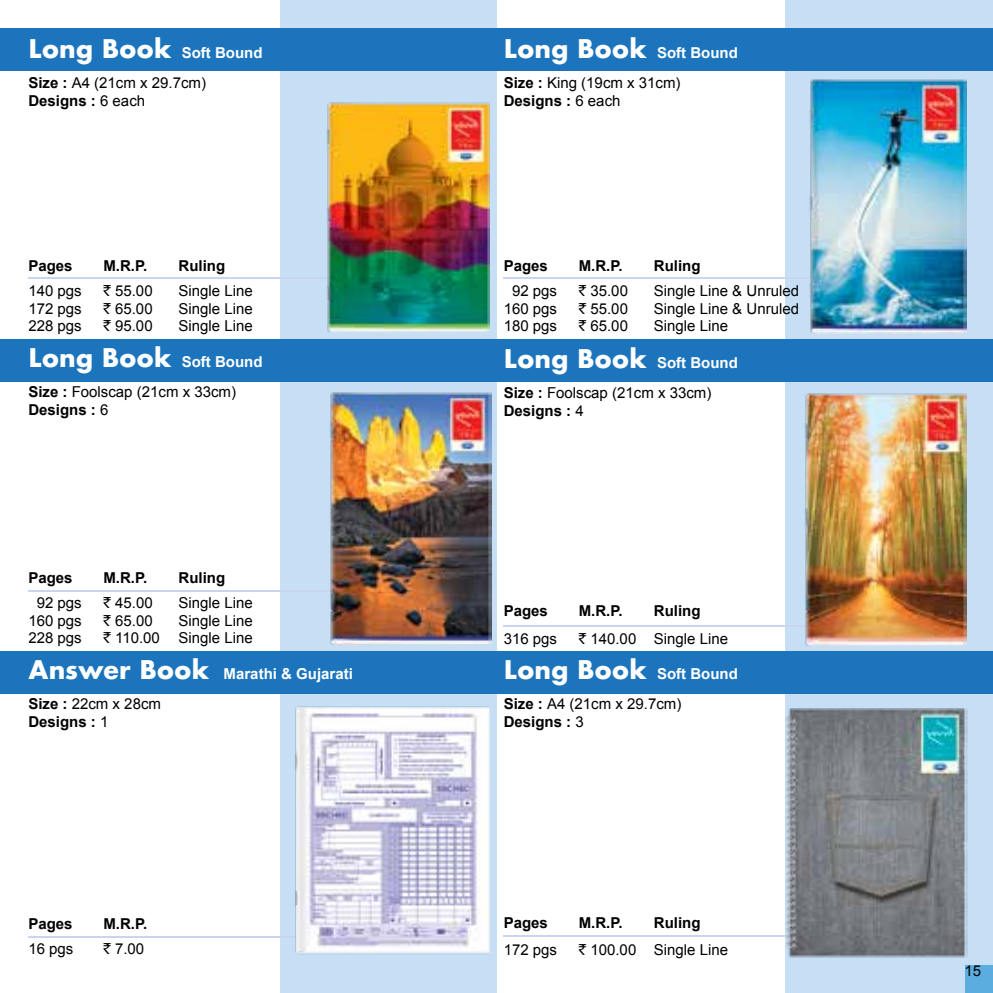
<style>
.page{position:relative;width:993px;height:993px;background:#fff}
.page>*{position:absolute;margin:0;border:0;box-sizing:border-box;transform-origin:0 0}
.t1{font:15px/30px "Arial";color:#000}
.t2{font:700 15px "Arial";color:#000}
.t3{font:700 15px/30px "Arial";color:#fff}
.s1{font-family:"Futura";font-weight:700;font-size:25px;color:#fff}
.s2{font-weight:700;color:#fff}
.s3{font-weight:700}
.s4{font-weight:400}
.s5{font-family:"Rupee Foradian"}
.s6{font-family:"Futura";font-size:25px}
.s7{color:#000}
.s8{font-weight:400;color:#000}
</style>
<div class="page">
<div style="left:280px;top:0;width:216px;height:992px;background:#c7dff4"></div>
<div style="left:785px;top:0;width:207px;height:992px;background:#c7dff4"></div>
<div style="left:0;top:28px;width:992px;height:43px;background:#1c75bc"></div>
<div style="left:0;top:339px;width:992px;height:42px;background:#1c75bc"></div>
<div style="left:0;top:651px;width:992px;height:42px;background:#1c75bc"></div>
<hr style="left:28px;top:277px;width:318px;height:2px;background:#c7d6ee">
<img style="left:326px;top:102px;width:163px;height:230px">
<hr style="left:28px;top:590px;width:318px;height:2px;background:#c7d6ee">
<img style="left:330px;top:392px;width:161px;height:253px">
<hr style="left:28px;top:935px;width:318px;height:2px;background:#c7d6ee">
<img style="left:295px;top:706px;width:195px;height:249px">
<hr style="left:503px;top:277px;width:318px;height:2px;background:#c7d6ee">
<img style="left:809px;top:79px;width:157px;height:254px">
<hr style="left:503px;top:624px;width:318px;height:2px;background:#c7d6ee">
<img style="left:804px;top:393px;width:162px;height:253px">
<hr style="left:503px;top:935px;width:318px;height:1px;background:#c7d6ee">
<img style="left:782px;top:708px;width:185px;height:250px">
<div style="left:964px;top:964px;width:28px;height:28px;background:#5bacdf"></div>
<p class="t1" style="left:28px;top:38px;width:236px"><span class="s1">Long Book</span> <span class="s2">Soft Bound<br></span><span class="s3">Size :</span> A4 (21cm x 29.7cm)</p>
<p class="t2" style="left:28px;top:91px;width:118px">Designs : <span class="s4">6 each</span></p>
<p class="t2" style="left:28px;top:256px;width:46px">Pages</p>
<p class="t2" style="left:103px;top:256px;width:45px">M.R.P.</p>
<p class="t2" style="left:178px;top:256px;width:48px">Ruling</p>
<p class="t1" style="left:28px;top:276px;width:55px">140 pgs</p>
<p class="t1" style="left:103px;top:276px;width:51px"><span class="s5">`</span> 55.00</p>
<p class="t1" style="left:178px;top:276px;width:76px">Single Line</p>
<p class="t1" style="left:28px;top:293px;width:55px">172 pgs</p>
<p class="t1" style="left:103px;top:293px;width:51px"><span class="s5">`</span> 65.00</p>
<p class="t1" style="left:178px;top:293px;width:76px">Single Line</p>
<p class="t1" style="left:28px;top:311px;width:55px">228 pgs</p>
<p class="t1" style="left:103px;top:311px;width:51px"><span class="s5">`</span> 95.00</p>
<p class="t1" style="left:178px;top:311px;width:76px">Single Line</p>
<p class="t1" style="left:28px;top:347px;width:236px"><span class="s1">Long Book</span> <span class="s2">Soft Bound<br></span><span class="s3">Size :</span> Foolscap (21cm x 33cm)</p>
<p class="t2" style="left:28px;top:399px;width:82px">Designs : <span class="s4">6</span></p>
<p class="t2" style="left:28px;top:567px;width:46px">Pages</p>
<p class="t2" style="left:103px;top:567px;width:45px">M.R.P.</p>
<p class="t2" style="left:178px;top:567px;width:48px">Ruling</p>
<p class="t1" style="left:37px;top:588px;width:47px">92 pgs</p>
<p class="t1" style="left:103px;top:588px;width:51px"><span class="s5">`</span> 45.00</p>
<p class="t1" style="left:178px;top:588px;width:76px">Single Line</p>
<p class="t1" style="left:28px;top:605px;width:55px">160 pgs</p>
<p class="t1" style="left:103px;top:605px;width:51px"><span class="s5">`</span> 65.00</p>
<p class="t1" style="left:178px;top:605px;width:76px">Single Line</p>
<p class="t1" style="left:28px;top:623px;width:55px">228 pgs</p>
<p class="t1" style="left:103px;top:623px;width:151px"><span class="s5">`</span> 110.00 Single Line</p>
<p class="t3" style="left:28px;top:659px;width:326px"><span class="s6">Answer Book</span> Marathi &amp; Gujarati<br><span class="s7">Size :</span> <span class="s8">22cm x 28cm</span></p>
<p class="t2" style="left:28px;top:711px;width:82px">Designs : <span class="s4">1</span></p>
<p class="t2" style="left:28px;top:913px;width:46px">Pages</p>
<p class="t2" style="left:103px;top:913px;width:45px">M.R.P.</p>
<p class="t1" style="left:28px;top:934px;width:47px">16 pgs</p>
<p class="t1" style="left:103px;top:934px;width:42px"><span class="s5">`</span> 7.00</p>
<p class="t1" style="left:503px;top:38px;width:236px"><span class="s1">Long Book</span> <span class="s2">Soft Bound<br></span><span class="s3">Size :</span> King (19cm x 31cm)</p>
<p class="t2" style="left:503px;top:91px;width:118px">Designs : <span class="s4">6 each</span></p>
<p class="t2" style="left:503px;top:256px;width:46px">Pages</p>
<p class="t2" style="left:578px;top:256px;width:45px">M.R.P.</p>
<p class="t2" style="left:653px;top:256px;width:48px">Ruling</p>
<p class="t1" style="left:512px;top:276px;width:47px">92 pgs</p>
<p class="t1" style="left:578px;top:276px;width:51px"><span class="s5">`</span> 35.00</p>
<p class="t1" style="left:653px;top:276px;width:147px">Single Line &amp; Unruled</p>
<p class="t1" style="left:503px;top:293px;width:55px">160 pgs</p>
<p class="t1" style="left:578px;top:293px;width:51px"><span class="s5">`</span> 55.00</p>
<p class="t1" style="left:653px;top:293px;width:147px">Single Line &amp; Unruled</p>
<p class="t1" style="left:503px;top:311px;width:55px">180 pgs</p>
<p class="t1" style="left:578px;top:311px;width:51px"><span class="s5">`</span> 65.00</p>
<p class="t1" style="left:653px;top:311px;width:76px">Single Line</p>
<p class="t1" style="left:503px;top:348px;width:236px"><span class="s1">Long Book</span> <span class="s2">Soft Bound<br></span><span class="s3">Size :</span> Foolscap (21cm x 33cm)</p>
<p class="t2" style="left:503px;top:400px;width:82px">Designs : <span class="s4">4</span></p>
<p class="t2" style="left:503px;top:601px;width:46px">Pages</p>
<p class="t2" style="left:578px;top:601px;width:45px">M.R.P.</p>
<p class="t2" style="left:653px;top:601px;width:48px">Ruling</p>
<p class="t1" style="left:503px;top:623px;width:55px">316 pgs</p>
<p class="t1" style="left:578px;top:623px;width:151px"><span class="s5">`</span> 140.00 Single Line</p>
<p class="t1" style="left:503px;top:658px;width:236px"><span class="s1">Long Book</span> <span class="s2">Soft Bound<br></span><span class="s3">Size :</span> A4 (21cm x 29.7cm)</p>
<p class="t2" style="left:503px;top:711px;width:82px">Designs : <span class="s4">3</span></p>
<p class="t2" style="left:503px;top:912px;width:46px">Pages</p>
<p class="t2" style="left:578px;top:912px;width:45px">M.R.P.</p>
<p class="t2" style="left:653px;top:912px;width:48px">Ruling</p>
<p class="t1" style="left:503px;top:934px;width:55px">172 pgs</p>
<p class="t1" style="left:578px;top:934px;width:151px"><span class="s5">`</span> 100.00 Single Line</p>
<p class="t1" style="left:964px;top:955px;width:18px">15</p>
</div>
